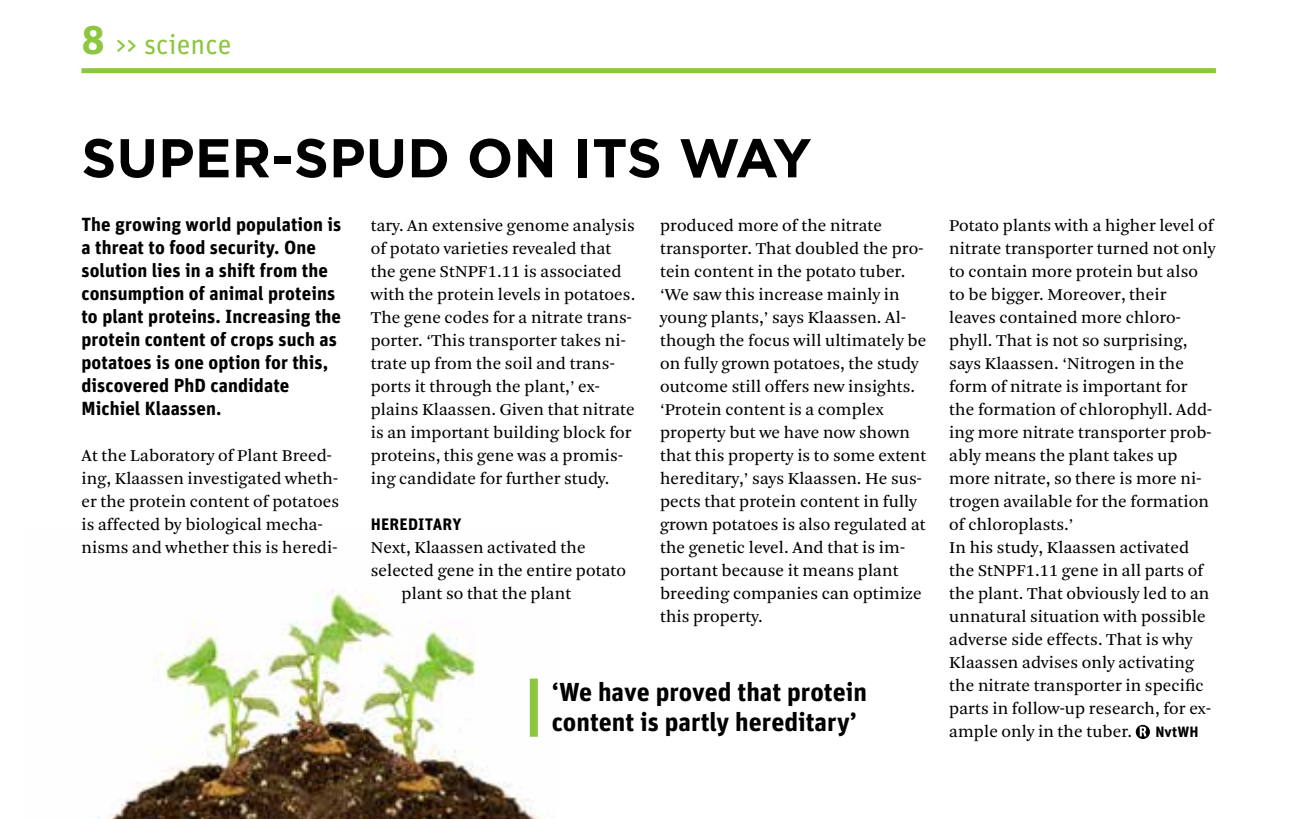
<style>
.page{position:relative;width:1301px;height:819px;background:#fff}
.page>*{position:absolute;margin:0;border:0;box-sizing:border-box;transform-origin:0 0}
.t1{font:700 54.6px "Gotham";letter-spacing:.005em;color:#000}
.t2{font:28px "Unit OT";color:#8dc63f}
.t3{font:700 26px/30px "Unit OT";color:#000}
.t4{font:700 19px/23px "Unit OT";letter-spacing:.005em;color:#000}
.t5{font:17.4px/23px "Arnhem Blond";letter-spacing:.005em;color:#000}
.t6{font:700 16.6px "Unit OT";letter-spacing:.015em;color:#000}
.t7{font:700 15px "Unit OT";letter-spacing:.005em;color:#000}
.s1{font-weight:700;font-size:40px}
</style>
<div class="page">
<div style="left:81px;top:68px;width:1134px;height:5px;background:#8dc63f"></div>
<img style="left:107px;top:589px;width:434px;height:230px">
<svg style="left:1135px;top:724px;width:14px;height:15px"></svg>
<div style="left:530px;top:678px;width:8px;height:58px;background:#8dc63f"></div>
<h2 class="t2" style="left:81px;top:28px;width:151px"><span class="s1">8</span> &gt;&gt; science</h2>
<h1 class="t1" style="left:81px;top:122px;width:731px">SUPER-SPUD ON ITS WAY</h1>
<p class="t4" style="left:81px;top:213px;width:261px">The growing world population is a threat to food security. One solution lies in a shift from the consumption of animal proteins to plant proteins. Increasing the protein content of crops such as potatoes is one option for this, discovered PhD candidate<br>Michiel Klaassen.</p>
<p class="t5" style="left:81px;top:444px;width:259px">At the Laboratory of Plant Breed&shy;ing, Klaassen investigated wheth&shy;er the protein content of potatoes is affected by biological mecha&shy;nisms and whether this is heredi-</p>
<p class="t5" style="left:371px;top:214px;width:266px">tary. An extensive genome analysis of potato varieties revealed that the gene StNPF1.11 is associated with the protein levels in potatoes.<br>The gene codes for a nitrate trans&shy;porter. ‘This transporter takes ni&shy;trate up from the soil and trans&shy;ports it through the plant,’ ex&shy;plains Klaassen. Given that nitrate is an important building block for proteins, this gene was a promis&shy;ing candidate for further study.</p>
<p class="t6" style="left:371px;top:514px;width:92px">HEREDITARY</p>
<p class="t5" style="left:371px;top:536px;width:216px">Next, Klaassen activated the</p>
<p class="t5" style="left:371px;top:559px;width:257px">selected gene in the entire potato</p>
<p class="t5" style="left:401px;top:582px;width:171px">plant so that the plant</p>
<p class="t5" style="left:660px;top:214px;width:268px">produced more of the nitrate transporter. That doubled the pro&shy;tein content in the potato tuber. ‘We saw this increase mainly in young plants,’ says Klaassen. Al&shy;though the focus will ultimately be on fully grown potatoes, the study outcome still offers new insights. ‘Protein content is a complex property but we have now shown that this property is to some extent hereditary,’ says Klaassen. He sus&shy;pects that protein content in fully grown potatoes is also regulated at the genetic level. And that is im&shy;portant because it means plant breeding companies can optimize this property.</p>
<p class="t5" style="left:949px;top:214px;width:268px">Potato plants with a higher level of nitrate transporter turned not only to contain more protein but also to be bigger. Moreover, their leaves contained more chloro&shy;phyll. That is not so surprising, says Klaassen. ‘Nitrogen in the form of nitrate is important for the formation of chlorophyll. Add&shy;ing more nitrate transporter prob&shy;ably means the plant takes up more nitrate, so there is more ni&shy;trogen available for the formation of chloroplasts.’<br>In his study, Klaassen activated the StNPF1.11 gene in all parts of the plant. That obviously led to an unnatural situation with possible adverse side effects. That is why<br>Klaassen advises only activating the nitrate transporter in specific parts in follow-up research, for ex&shy;ample only in the tuber.</p>
<h3 class="t3" style="left:552px;top:677px;width:316px">‘We have proved that protein content is partly hereditary’</h3>
<p class="t7" style="left:1155px;top:722px;width:45px">NvtWH</p>
</div>
